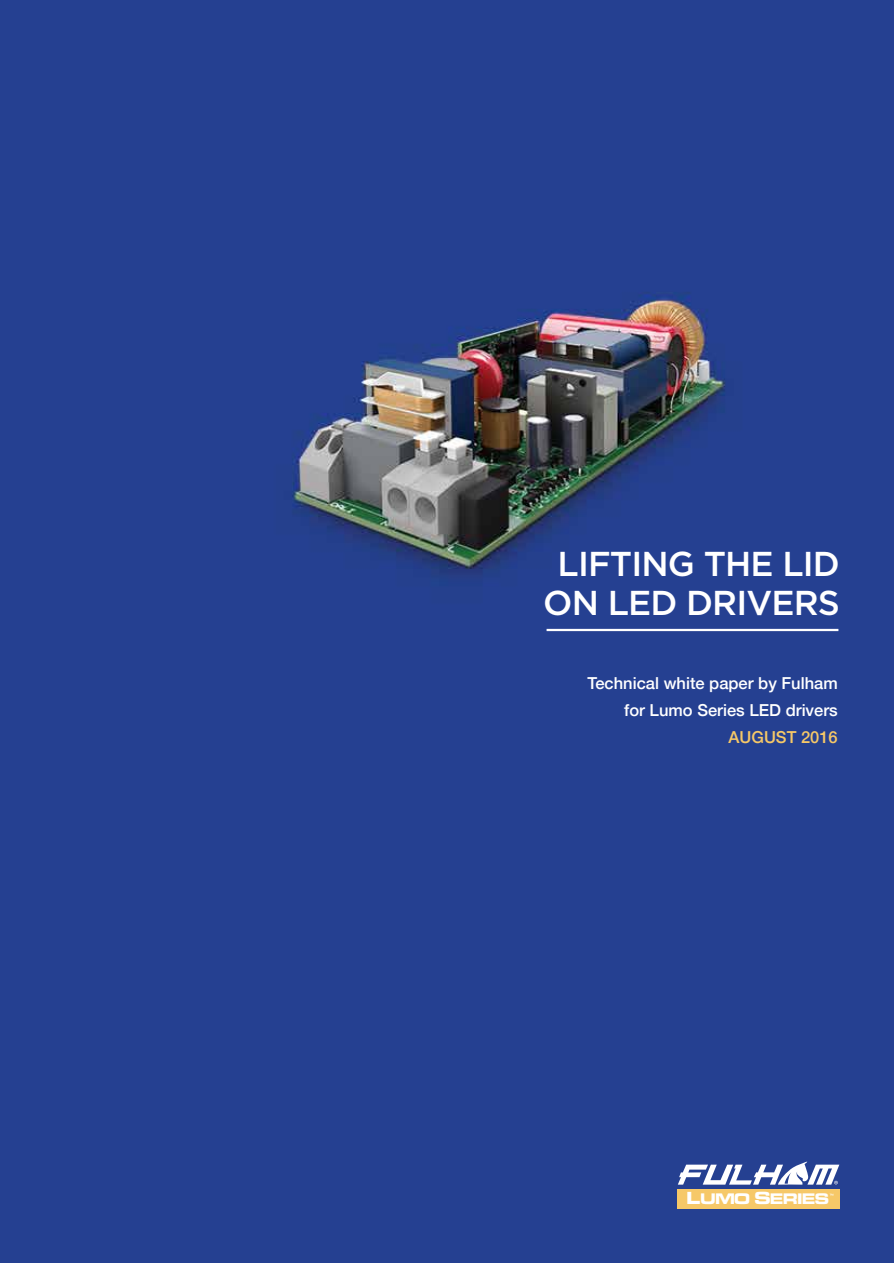
<style>
.page{position:relative;width:894px;height:1263px;background:#fff}
.page>*{position:absolute;margin:0;border:0;box-sizing:border-box;transform-origin:0 0}
.t1{font:500 34.5px/39px "Gotham";letter-spacing:-.025em;color:#fff;text-align:center}
.t2{font:500 16.5px/27px "Helvetica Neue";color:#fff;text-align:right}
.t3{font:500 16.5px "Helvetica Neue";color:#f6c867}
.t4{font:15.9px "Microgramma Bld";color:#fff}
.s1{font-size:18.15px}
</style>
<div class="page">
<div style="left:0;top:0;width:893px;height:1263px;background:#254091"></div>
<svg style="left:677px;top:1161px;width:162px;height:23px"></svg>
<div style="left:677px;top:1189px;width:162px;height:19px;background:#f6c868"></div>
<hr style="left:546px;top:629px;width:292px;height:2px;background:#fff">
<h1 class="t1" style="left:543px;top:544px;width:298px">LIFTING THE LID<br>ON LED DRIVERS</h1>
<p class="t2" style="left:587px;top:668px;width:252px">Technical white paper by Fulham for Lumo Series LED drivers</p>
<p class="t3" style="left:728px;top:723px;width:111px">AUGUST 2016</p>
<p class="t4" style="left:687px;top:1189px;width:143px"><span class="s1">L</span>UMO <span class="s1">S</span>ERIES</p>
</div>
